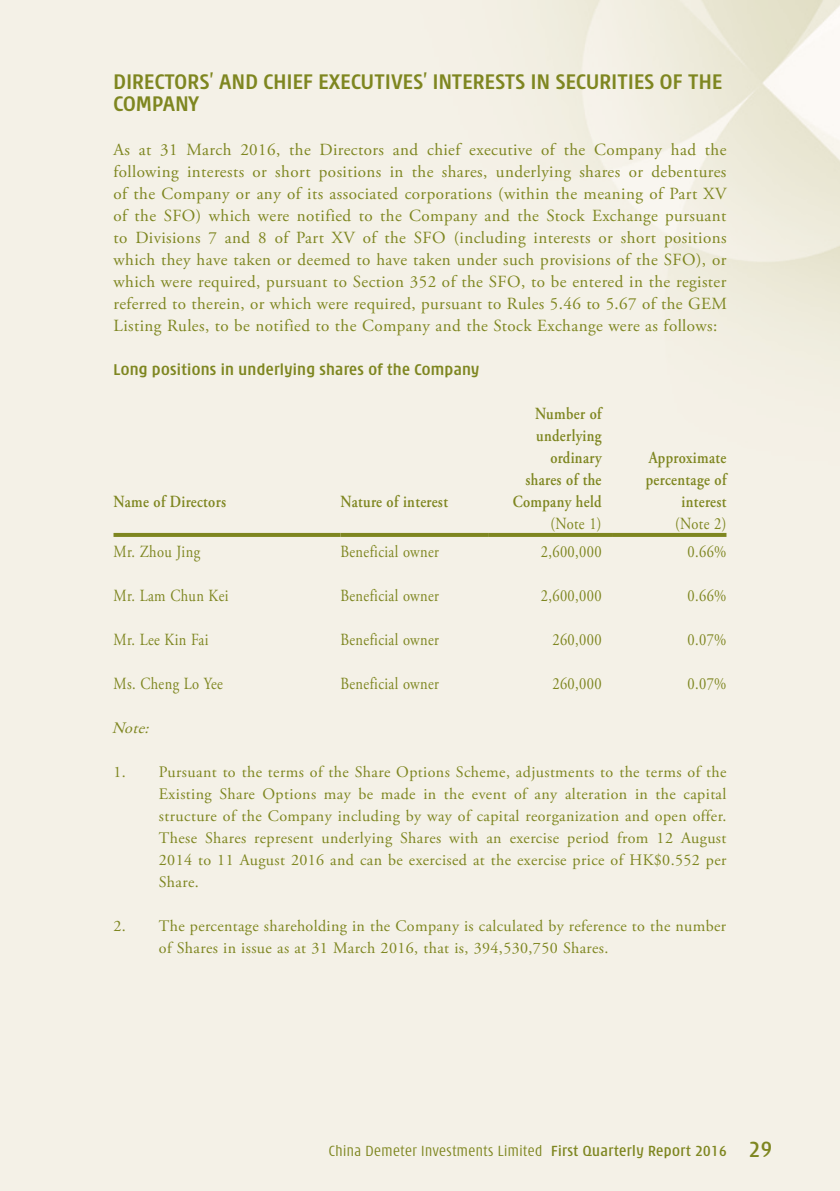
<style>
.page{position:relative;width:840px;height:1191px;background:#fff}
.page>*{position:absolute;margin:0;border:0;box-sizing:border-box;transform-origin:0 0}
.Heading_1{font:700 condensed 23px/22px "Modena";letter-spacing:.015em;color:#7e8620}
.Body_Text{font:17px/22px "Adobe Garamond Pro";letter-spacing:.025em;color:#7e8620;text-align:justify}
.Body_Text-2{font:17px "Adobe Garamond Pro";letter-spacing:.025em;color:#7e8620;scale:.85 1}
.Body_Text-3{font:600 17px "Adobe Garamond Pro";letter-spacing:.025em;color:#7e8620;scale:.85 1}
.Heading_2{font:700 condensed 17px "Modena";color:#7e8620}
.Notes{font:16px/22px "Adobe Garamond Pro";letter-spacing:.02em;color:#7e8620;text-align:justify}
.t1{font:300 condensed 16px "Modena";letter-spacing:.03em;color:#7e8620}
.Notes-2{font:italic 16px "Adobe Garamond Pro";color:#7e8620}
.s1{font-weight:500}
.s2{font-weight:500;font-size:24px}
</style>
<div class="page">
<svg style="left:113px;top:533px;width:227px;height:4px"></svg>
<svg style="left:340px;top:533px;width:148px;height:4px"></svg>
<svg style="left:488px;top:533px;width:124px;height:4px"></svg>
<svg style="left:612px;top:533px;width:114px;height:4px"></svg>
<p class="Heading_1" style="left:113px;top:71px;width:610px">DIRECTORS’ AND CHIEF EXECUTIVES’ INTERESTS IN SECURITIES OF THE<br>COMPANY</p>
<p class="Body_Text" style="left:113px;top:139px;width:614px">As at 31 March 2016, the Directors and chief executive of the Company had the following interests or short positions in the shares, underlying shares or debentures of the Company or any of its associated corporations (within the meaning of Part XV of the SFO) which were notified to the Company and the Stock Exchange pursuant to Divisions 7 and 8 of Part XV of the SFO (including interests or short positions which they have taken or deemed to have taken under such provisions of the SFO), or which were required, pursuant to Section 352 of the SFO, to be entered in the register referred to therein, or which were required, pursuant to Rules 5.46 to 5.67 of the GEM Listing Rules, to be notified to the Company and the Stock Exchange were as follows:</p>
<p class="Heading_2" style="left:113px;top:361px;width:367px">Long positions in underlying shares of the Company</p>
<p class="Body_Text-3" style="left:113px;top:491px;width:134px">Name of Directors</p>
<p class="Body_Text-3" style="left:340px;top:491px;width:128px">Nature of interest</p>
<p class="Body_Text-3" style="left:534px;top:403px;width:80px">Number of</p>
<p class="Body_Text-3" style="left:536px;top:425px;width:78px">underlying</p>
<p class="Body_Text-3" style="left:550px;top:447px;width:62px">ordinary</p>
<p class="Body_Text-3" style="left:525px;top:469px;width:91px">shares of the</p>
<p class="Body_Text-3" style="left:512px;top:491px;width:106px">Company held</p>
<p class="Body_Text-3" style="left:648px;top:447px;width:93px">Approximate</p>
<p class="Body_Text-3" style="left:645px;top:469px;width:96px">percentage of</p>
<p class="Body_Text-3" style="left:681px;top:491px;width:54px">interest</p>
<p class="Body_Text-2" style="left:550px;top:513px;width:62px">(Note 1)</p>
<p class="Body_Text-2" style="left:675px;top:513px;width:62px">(Note 2)</p>
<p class="Body_Text-2" style="left:113px;top:541px;width:103px">Mr. Zhou Jing</p>
<p class="Body_Text-2" style="left:340px;top:541px;width:117px">Beneficial owner</p>
<p class="Body_Text-2" style="left:540px;top:541px;width:73px">2,600,000</p>
<p class="Body_Text-2" style="left:687px;top:541px;width:47px">0.66%</p>
<p class="Body_Text-2" style="left:113px;top:585px;width:137px">Mr. Lam Chun Kei</p>
<p class="Body_Text-2" style="left:340px;top:585px;width:117px">Beneficial owner</p>
<p class="Body_Text-2" style="left:540px;top:585px;width:73px">2,600,000</p>
<p class="Body_Text-2" style="left:687px;top:585px;width:47px">0.66%</p>
<p class="Body_Text-2" style="left:113px;top:629px;width:113px">Mr. Lee Kin Fai</p>
<p class="Body_Text-2" style="left:340px;top:629px;width:117px">Beneficial owner</p>
<p class="Body_Text-2" style="left:552px;top:629px;width:59px">260,000</p>
<p class="Body_Text-2" style="left:687px;top:629px;width:47px">0.07%</p>
<p class="Body_Text-2" style="left:113px;top:673px;width:130px">Ms. Cheng Lo Yee</p>
<p class="Body_Text-2" style="left:340px;top:673px;width:117px">Beneficial owner</p>
<p class="Body_Text-2" style="left:552px;top:673px;width:59px">260,000</p>
<p class="Body_Text-2" style="left:687px;top:673px;width:47px">0.07%</p>
<p class="Notes-2" style="left:112px;top:718px;width:44px">Note:</p>
<p class="Notes" style="left:159px;top:761px;width:569px;text-indent:-45px">1. Pursuant to the terms of the Share Options Scheme, adjustments to the terms of the Existing Share Options may be made in the event of any alteration in the capital structure of the Company including by way of capital reorganization and open offer.<br>These Shares represent underlying Shares with an exercise period from 12 August 2014 to 11 August 2016 and can be exercised at the exercise price of HK$0.552 per Share.</p>
<p class="Notes" style="left:159px;top:915px;width:568px;text-indent:-45px">2. The percentage shareholding in the Company is calculated by reference to the number of Shares in issue as at 31 March 2016, that is, 394,530,750 Shares.</p>
<p class="t1" style="left:329px;top:1143px;width:444px">China Demeter Investments Limited <span class="s1">First Quarterly Report 2016</span> <span class="s2">29</span></p>
</div>
